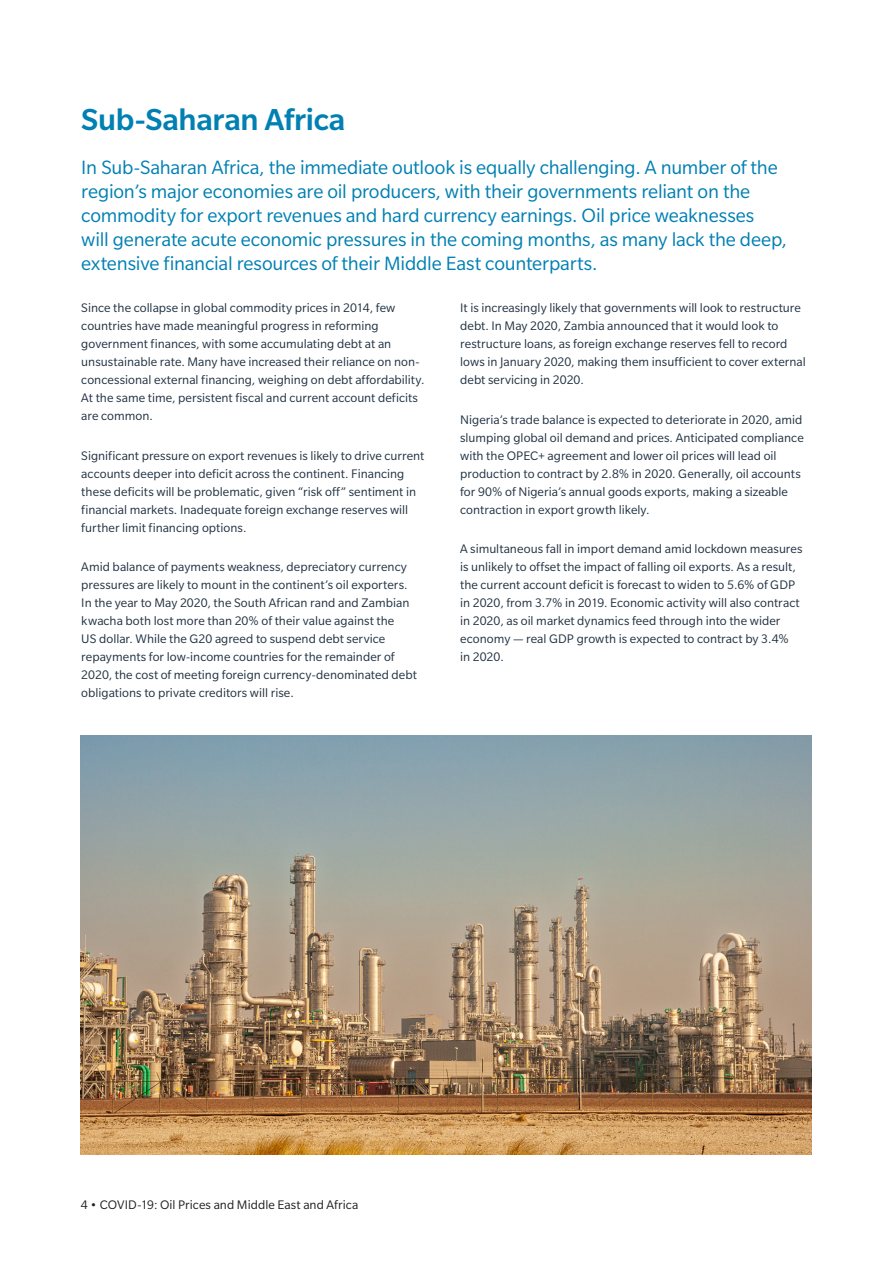
<style>
.page{position:relative;width:893px;height:1263px;background:#fff}
.page>*{position:absolute;margin:0;border:0;box-sizing:border-box;transform-origin:0 0}
.Body_Subhead_1_22_22{font:500 33px "Slate Pro";letter-spacing:-.01em;color:#0080b3}
.Body_Intro_14_16{font:21px/24px "Slate Pro";letter-spacing:-.01em;color:#0080b3}
.Body_Text_9_12{font:13.5px/18px "Slate Pro";letter-spacing:.005em;color:#213242}
.t1{font:13.5px "Slate Pro";letter-spacing:.005em;color:#231f20}
</style>
<div class="page">
<img style="left:81px;top:736px;width:731px;height:419px">
<p class="Body_Subhead_1_22_22" style="left:81px;top:101px;width:265px">Sub-Saharan Africa</p>
<p class="Body_Intro_14_16" style="left:81px;top:155px;width:707px">In Sub-Saharan Africa, the immediate outlook is equally challenging. A number of the region’s major economies are oil producers, with their governments reliant on the commodity for export revenues and hard currency earnings. Oil price weaknesses will generate acute economic pressures in the coming months, as many lack the deep, extensive financial resources of their Middle East counterparts.</p>
<p class="Body_Text_9_12" style="left:81px;top:299px;width:345px">Since the collapse in global commodity prices in 2014, few countries have made meaningful progress in reforming government finances, with some accumulating debt at an unsustainable rate. Many have increased their reliance on non&shy;concessional external financing, weighing on debt affordability.<br>At the same time, persistent fiscal and current account deficits are common.</p>
<p class="Body_Text_9_12" style="left:81px;top:446px;width:345px">Significant pressure on export revenues is likely to drive current accounts deeper into deficit across the continent. Financing these deficits will be problematic, given “risk off” sentiment in financial markets. Inadequate foreign exchange reserves will further limit financing options.</p>
<p class="Body_Text_9_12" style="left:81px;top:558px;width:337px">Amid balance of payments weakness, depreciatory currency pressures are likely to mount in the continent’s oil exporters.<br>In the year to May 2020, the South African rand and Zambian kwacha both lost more than 20% of their value against the<br>US dollar. While the G20 agreed to suspend debt service repayments for low-income countries for the remainder of 2020, the cost of meeting foreign currency-denominated debt obligations to private creditors will rise.</p>
<p class="Body_Text_9_12" style="left:460px;top:299px;width:347px">It is increasingly likely that governments will look to restructure debt. In May 2020, Zambia announced that it would look to restructure loans, as foreign exchange reserves fell to record lows in January 2020, making them insufficient to cover external debt servicing in 2020.</p>
<p class="Body_Text_9_12" style="left:460px;top:410px;width:345px">Nigeria’s trade balance is expected to deteriorate in 2020, amid slumping global oil demand and prices. Anticipated compliance with the OPEC+ agreement and lower oil prices will lead oil production to contract by 2.8% in 2020. Generally, oil accounts for 90% of Nigeria’s annual goods exports, making a sizeable contraction in export growth likely.</p>
<p class="Body_Text_9_12" style="left:460px;top:540px;width:344px">A simultaneous fall in import demand amid lockdown measures is unlikely to offset the impact of falling oil exports. As a result, the current account deficit is forecast to widen to 5.6% of GDP in 2020, from 3.7% in 2019. Economic activity will also contract in 2020, as oil market dynamics feed through into the wider economy — real GDP growth is expected to contract by 3.4%<br>in 2020.</p>
<p class="t1" style="left:81px;top:1198px;width:279px">4 • COVID-19: Oil Prices and Middle East and Africa</p>
</div>
